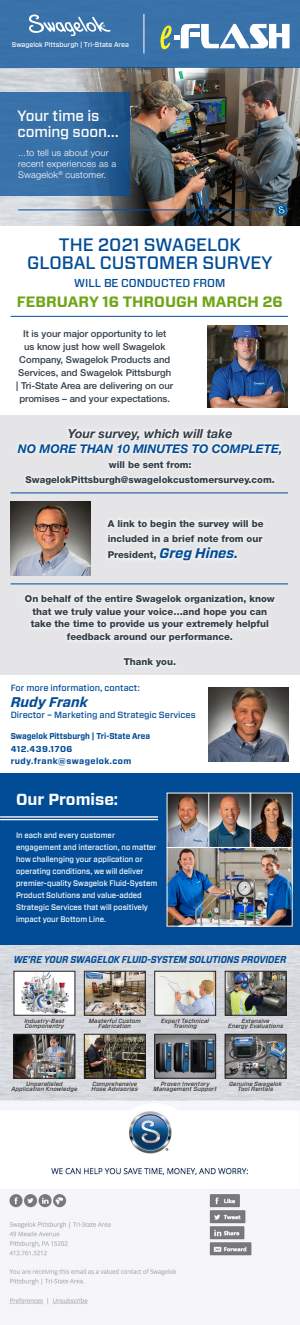
<style>
.page{position:relative;width:300px;height:1325px;background:#fff}
.page>*{position:absolute;margin:0;border:0;box-sizing:border-box;transform-origin:0 0}
.t1{font:500 18px/18px "Forza";color:#004c97;text-align:center}
.t2{font:700 16px "Forza";color:#fff}
.t3{font:700 15px "Forza";color:#6ea516}
.head{font:500 15px/15.5px "Forza";letter-spacing:-.01em;color:#fff}
.t4{font:italic 700 14px "Forza";color:#004c97}
.t5{font:italic 700 12.5px "Helvetica Neue LT Std";color:#313e48}
.t6{font:italic 700 12px "Helvetica Neue LT Std";color:#004c97}
.t7{font:500 11.5px "Forza";color:#004c97}
.t8{font:italic 700 10px "Forza";color:#004c97;scale:.88 1}
.t9{font:800 9.5px/12.5px "Helvetica Neue LT Std";color:#313e48;text-align:center}
.t10{font:500 9.5px/13px "Helvetica Neue LT Std";color:#313e48;text-align:center}
.body{font:300 9.2px/11px "Helvetica Neue LT Std";letter-spacing:.02em;color:#fff}
.t11{font:500 9px "Forza";color:#004c97}
.t12{font:700 8.5px "Forza";letter-spacing:.05em;color:#004c97}
.t13{font:700 8.5px "Forza";color:#004c97;scale:.9 1}
.t14{font:500 8px/12px "Forza";color:#fff;scale:.95 1}
.t15{font:500 6.8px "Forza";color:#fff}
.t16{font:italic 500 6px/5.5px "Forza";letter-spacing:.025em;color:#2e2926;text-align:center}
.s1{font-family:"Forza";font-weight:700;font-style:italic;font-size:14px;color:#004c97}
</style>
<div class="page">
<img style="left:0;top:67px;width:72px;height:158px">
<img style="left:72px;top:67px;width:228px;height:158px">
<div style="left:0;top:415px;width:300px;height:260px;background:#e5e4e6"></div>
<div style="left:0;top:0;width:300px;height:67px;background:#3971a9"></div>
<img style="left:0;top:946px;width:300px;height:361px">
<svg style="left:29px;top:14px;width:82px;height:22px"></svg>
<hr style="left:144px;top:14px;width:1px;height:40px;background:#fff">
<svg style="left:160px;top:24px;width:130px;height:25px"></svg>
<div style="left:0;top:773px;width:300px;height:173px;background:#004c97"></div>
<hr style="left:0;top:816px;width:158px;height:2px;background:#fff">
<hr style="left:0;top:819px;width:158px;height:1px;background:#fff">
<img style="left:169px;top:795px;width:121px;height:129px">
<div style="left:167px;top:847px;width:125px;height:79px;border:1px solid #fff"></div>
<div style="left:167px;top:793px;width:42px;height:55px;border:1px solid #fff"></div>
<div style="left:209px;top:793px;width:41px;height:55px;border:1px solid #fff"></div>
<div style="left:250px;top:793px;width:42px;height:55px;border:1px solid #fff"></div>
<div style="left:14px;top:971px;width:61px;height:44px;background:#fff"></div>
<img style="left:20px;top:973px;width:49px;height:41px">
<div style="left:14px;top:971px;width:61px;height:45px;border:1px solid #231f20"></div>
<img style="left:16px;top:1036px;width:57px;height:40px">
<div style="left:14px;top:1034px;width:61px;height:44px;border:1px solid #231f20"></div>
<img style="left:86px;top:973px;width:58px;height:41px">
<div style="left:84px;top:971px;width:62px;height:45px;border:1px solid #231f20"></div>
<img style="left:86px;top:1036px;width:58px;height:40px">
<div style="left:84px;top:1034px;width:62px;height:44px;border:1px solid #231f20"></div>
<img style="left:156px;top:973px;width:58px;height:41px">
<div style="left:154px;top:971px;width:62px;height:45px;border:1px solid #231f20"></div>
<img style="left:156px;top:1036px;width:58px;height:40px">
<div style="left:154px;top:1034px;width:62px;height:44px;border:1px solid #231f20"></div>
<img style="left:227px;top:1036px;width:57px;height:40px">
<div style="left:225px;top:1034px;width:61px;height:44px;border:1px solid #231f20"></div>
<img style="left:227px;top:973px;width:57px;height:41px">
<div style="left:225px;top:971px;width:61px;height:45px;border:1px solid #231f20"></div>
<div style="left:21px;top:591px;width:258px;height:80px;background:linear-gradient(to bottom,#efeff0,#e5e4e6)"></div>
<div style="left:14px;top:425px;width:271px;height:64px;background:linear-gradient(to right,#ebeaec,#ebeaec)"></div>
<div style="left:0;top:92px;width:129px;height:104px;background:linear-gradient(to right,#427ab3,#245a90)"></div>
<hr style="left:19px;top:210px;width:249px;height:1px;background:#004d9e">
<hr style="left:11px;top:316px;width:277px;height:1px;background:#004d9e">
<hr style="left:11px;top:584px;width:277px;height:1px;background:#004d9e">
<hr style="left:11px;top:493px;width:277px;height:1px;background:#004d9e">
<div style="left:276px;top:204px;width:11px;height:12px;background:#3e7faa;border-radius:50%"></div>
<div style="left:275px;top:204px;width:13px;height:12px;border:1px solid #015792;border-radius:50%"></div>
<svg style="left:276px;top:205px;width:11px;height:10px"></svg>
<svg style="left:279px;top:206px;width:6px;height:7px"></svg>
<img style="left:209px;top:687px;width:80px;height:74px">
<img style="left:208px;top:325px;width:80px;height:82px">
<img style="left:11px;top:501px;width:80px;height:74px">
<div style="left:104px;top:516px;width:163px;height:49px;background:linear-gradient(to right,#ededee,#ebeaec)"></div>
<p class="t15" style="left:12px;top:40px;width:119px">Swagelok Pittsburgh | Tri-State Area</p>
<p class="head" style="left:17px;top:108px;width:103px">Your time is coming soon...</p>
<p class="body" style="left:18px;top:147px;width:100px">...to tell us about your recent experiences as a<br>Swagelok<sup>®</sup> customer.</p>
<p class="t1" style="left:27px;top:235px;width:247px">THE 2021 SWAGELOK<br>GLOBAL CUSTOMER SURVEY</p>
<p class="t7" style="left:74px;top:275px;width:153px">WILL BE CONDUCTED FROM</p>
<p class="t3" style="left:17px;top:291px;width:268px">FEBRUARY 16 THROUGH MARCH 26</p>
<p class="t10" style="left:16px;top:327px;width:159px">It is your major opportunity to let<br>us know just how well Swagelok Company, Swagelok Products and Services, and Swagelok Pittsburgh | Tri-State Area are delivering on our promises – and your expectations.</p>
<p class="t5" style="left:68px;top:426px;width:166px">Your survey, which will take</p>
<p class="t6" style="left:18px;top:441px;width:266px">NO MORE THAN 10 MINUTES TO COMPLETE,</p>
<p class="t9" style="left:109px;top:458px;width:84px">will be sent from:</p>
<p class="t9" style="left:26px;top:473px;width:251px">SwagelokPittsburgh@swagelokcustomersurvey.com.</p>
<p class="t9" style="left:108px;top:516px;width:157px;line-height:15px;text-align:left">A link to begin the survey will be included in a brief note from our</p>
<p class="t9" style="left:108px;top:549px;width:132px">President, <span class="s1">Greg Hines.</span></p>
<p class="t9" style="left:25px;top:593px;width:251px">On behalf of the entire Swagelok organization, know that we truly value your voice…and hope you can take the time to provide us your extremely helpful feedback around our performance.</p>
<p class="t9" style="left:124px;top:655px;width:54px">Thank you.</p>
<p class="t11" style="left:11px;top:681px;width:131px">For more information, contact:</p>
<p class="t4" style="left:11px;top:693px;width:79px">Rudy Frank</p>
<p class="t11" style="left:11px;top:709px;width:187px">Director – Marketing and Strategic Services</p>
<p class="t13" style="left:11px;top:730px;width:157px">Swagelok Pittsburgh | Tri-State Area</p>
<p class="t12" style="left:11px;top:743px;width:63px">412.439.1706</p>
<p class="t12" style="left:11px;top:755px;width:122px">rudy.frank@swagelok.com</p>
<p class="t2" style="left:16px;top:789px;width:104px">Our Promise:</p>
<p class="t14" style="left:16px;top:829px;width:150px">In each and every customer engagement and interaction, no matter how challenging your application or operating conditions, we will deliver premier-quality Swagelok Fluid-System Product Solutions and value-added Strategic Services that will positively impact your Bottom Line.</p>
<p class="t8" style="left:14px;top:953px;width:311px">WE’RE YOUR SWAGELOK FLUID-SYSTEM SOLUTIONS PROVIDER</p>
<p class="t16" style="left:24px;top:1018px;width:42px;text-align:left">Industry-Best<br>Componentry</p>
<p class="t16" style="left:89px;top:1018px;width:54px">Masterful Custom<br>Fabrication</p>
<p class="t16" style="left:161px;top:1018px;width:49px">Expert Technical<br>Training</p>
<p class="t16" style="left:228px;top:1018px;width:57px">Extensive<br>Energy Evaluations</p>
<p class="t16" style="left:12px;top:1081px;width:67px">Unparalleled<br>Application Knowledge</p>
<p class="t16" style="left:92px;top:1081px;width:48px;text-align:left">Comprehensive<br>Hose Advisories</p>
<p class="t16" style="left:154px;top:1081px;width:65px">Proven Inventory<br>Management Support</p>
<p class="t16" style="left:229px;top:1081px;width:54px">Genuine Swagelok<br>Tool Rentals</p>
</div>
